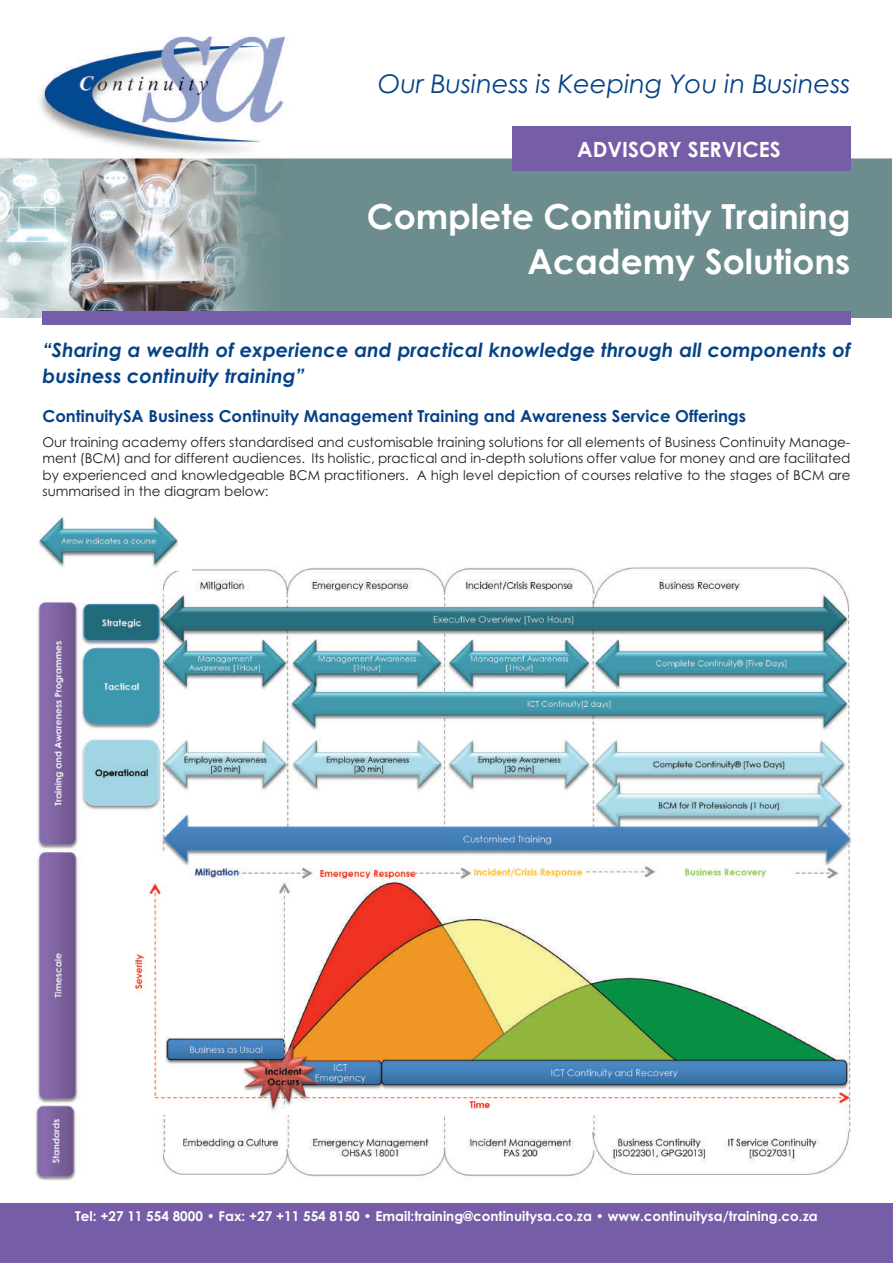
<style>
.page{position:relative;width:893px;height:1263px;background:#fff}
.page>*{position:absolute;margin:0;border:0;box-sizing:border-box;transform-origin:0 0}
.t1{font:700 34.5px/45px "Century Gothic";color:#fff;text-align:right}
.t2{font:italic 25.8px "Century Gothic";color:#054286}
.t3{font:700 21px "Century Gothic";color:#fff}
.t4{font:italic 700 19.5px/25.5px "Century Gothic";color:#054286}
.t5{font:700 16.5px "Century Gothic";color:#054286}
.t6{font:13.5px/16.5px "Century Gothic";color:#231f20;text-align:justify}
.t7{font:700 13.5px "Century Gothic";color:#fff}
</style>
<div class="page">
<img style="left:0;top:126px;width:891px;height:192px">
<div style="left:512px;top:126px;width:338px;height:44px;background:#765da7"></div>
<div style="left:43px;top:311px;width:807px;height:13px;background:#765da7"></div>
<div style="left:0;top:1203px;width:893px;height:60px;background:#765da7"></div>
<img style="left:0;top:35px;width:298px;height:120px">
<img style="left:35px;top:567px;width:817px;height:614px">
<img style="left:35px;top:515px;width:156px;height:55px">
<h2 class="t2" style="left:378px;top:69px;width:474px">Our Business is Keeping You in Business</h2>
<h3 class="t3" style="left:577px;top:142px;width:205px">ADVISORY SERVICES</h3>
<h1 class="t1" style="left:367px;top:197px;width:485px">Complete Continuity Training<br>Academy Solutions</h1>
<h3 class="t4" style="left:43px;top:339px;width:809px">“Sharing a wealth of experience and practical knowledge through all components of business continuity training”</h3>
<p class="t5" style="left:43px;top:409px;width:705px">ContinuitySA Business Continuity Management Training and Awareness Service Offerings</p>
<p class="t6" style="left:43px;top:435px;width:809px">Our training academy offers standardised and customisable training solutions for all elements of Business Continuity Manage&shy;ment (BCM) and for different audiences. Its holistic, practical and in-depth solutions offer value for money and are facilitated by experienced and knowledgeable BCM practitioners. A high level depiction of courses relative to the stages of BCM are summarised in the diagram below:</p>
<p class="t7" style="left:75px;top:1211px;width:744px">Tel: +27 11 554 8000 • Fax: +27 +11 554 8150 • Email:training@continuitysa.co.za • www.continuitysa/training.co.za</p>
</div>
